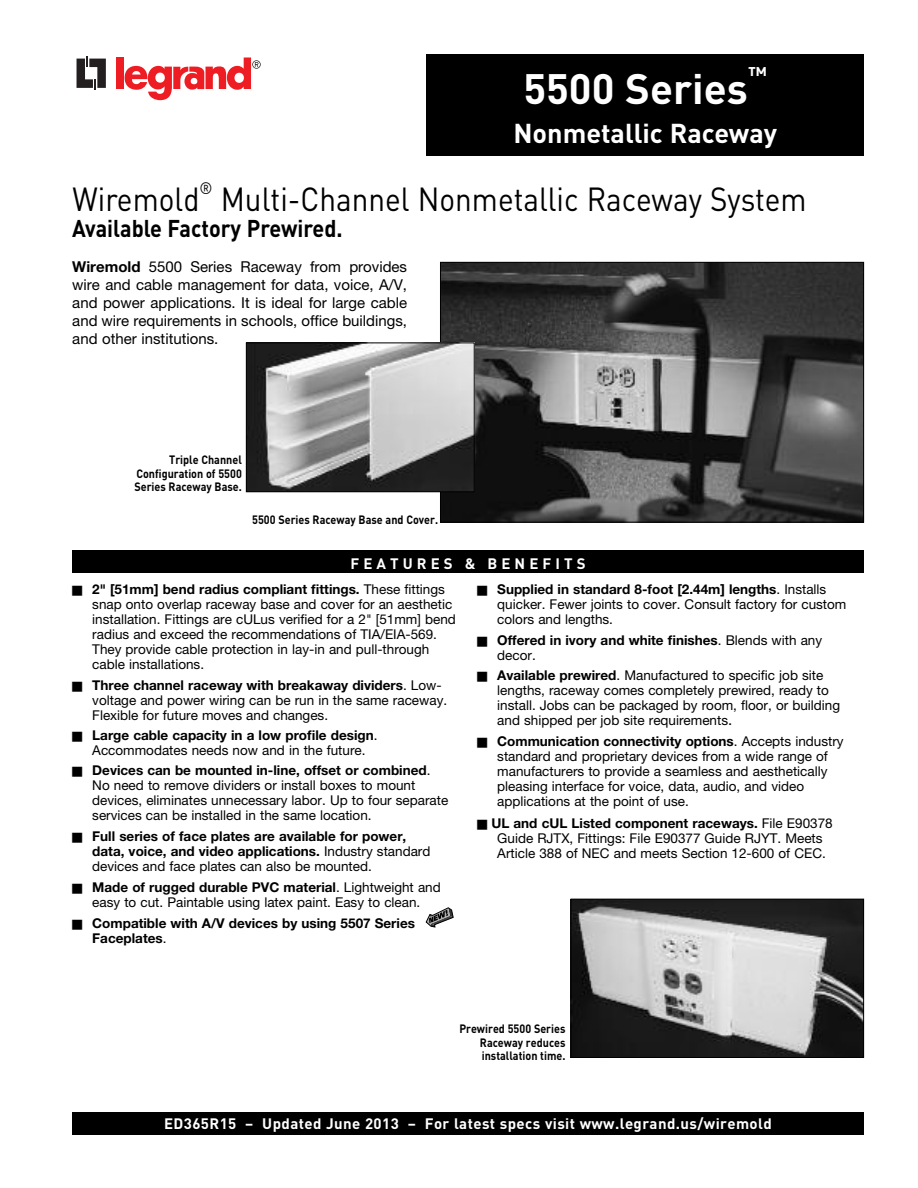
<style>
.page{position:relative;width:918px;height:1188px;background:#fff}
.page>*{position:absolute;margin:0;border:0;box-sizing:border-box;transform-origin:0 0}
.t1{font:700 42px "DIN Pro";color:#fff}
.t2{font:33px "DIN Pro";color:#000;scale:.9 1}
.t3{font:700 27px "DIN Pro";color:#fff}
.t4{font:700 24px "DIN Pro";color:#000;scale:.9 1}
.t5{font:700 21px "DIN Pro";color:#fff}
.t6{font:16.5px "DIN Pro";color:#000;scale:.9 1}
.t7{font:15px/18px "Helvetica Neue";color:#000;text-align:justify}
.t8{font:700 15px "DIN Pro";letter-spacing:.025em;color:#fff}
.t9{font:700 15px "DIN Pro";letter-spacing:.27em;color:#fff}
.t10{font:13.5px/15px "Helvetica Neue";color:#000}
.t11{font:700 13.5px/15px "Helvetica Neue";color:#000}
.t12{font:700 12px/13.5px "DIN Pro";color:#000;text-align:justify;scale:.9 1}
.s1{font-weight:700}
.s2{font-weight:400}
.s3{font-size:15px}
</style>
<div class="page">
<div style="left:72px;top:550px;width:792px;height:22px;background:#000"></div>
<div style="left:427px;top:54px;width:437px;height:101px;background:#000"></div>
<img style="left:442px;top:264px;width:420px;height:257px">
<div style="left:440px;top:262px;width:424px;height:261px;border:1px solid #000"></div>
<img style="left:248px;top:345px;width:225px;height:145px">
<div style="left:246px;top:343px;width:229px;height:149px;border:1px solid #000"></div>
<div style="left:72px;top:1112px;width:792px;height:22px;background:#000"></div>
<img style="left:573px;top:901px;width:289px;height:155px">
<div style="left:571px;top:899px;width:293px;height:159px;border:1px solid #000"></div>
<svg style="left:426px;top:907px;width:28px;height:20px"></svg>
<div style="left:116px;top:57px;width:8px;height:32px;background:#ee1d23"></div>
<svg style="left:125px;top:57px;width:136px;height:43px"></svg>
<svg style="left:77px;top:56px;width:29px;height:34px"></svg>
<h3 class="t5" style="left:748px;top:67px;width:21px">™</h3>
<h1 class="t1" style="left:523px;top:74px;width:226px">5500 Series</h1>
<h3 class="t3" style="left:513px;top:124px;width:265px">Nonmetallic Raceway</h3>
<h2 class="t2" style="left:73px;top:188px;width:143px">Wiremold</h2>
<p class="t6" style="left:200px;top:183px;width:16px">®</p>
<h2 class="t2" style="left:221px;top:188px;width:653px">Multi-Channel Nonmetallic Raceway System</h2>
<h3 class="t4" style="left:72px;top:220px;width:302px">Available Factory Prewired.</h3>
<p class="t7" style="left:72px;top:259px;width:336px"><span class="s1">Wiremold</span> 5500 Series Raceway from provides wire and cable management for data, voice, A/V, and power applications. It is ideal for large cable and wire requirements in schools, office buildings, and other institutions.</p>
<p class="t12" style="left:134px;top:455px;width:121px;text-indent:35px">Triple Channel Configuration of 5500<br>Series Raceway Base.</p>
<p class="t12" style="left:252px;top:514px;width:208px">5500 Series Raceway Base and Cover.</p>
<p class="t9" style="left:350px;top:558px;width:237px">FEATURES &amp; BENEFITS</p>
<p class="t10" style="left:92px;top:583px;width:365px;text-indent:-20px">■ <span class="s1">2" [51mm] bend radius compliant fittings.</span> These fittings snap onto overlap raceway base and cover for an aesthetic installation. Fittings are cULus verified for a 2" [51mm] bend radius and exceed the recommendations of TIA/EIA-569.<br>They provide cable protection in lay-in and pull-through cable installations.</p>
<p class="t10" style="left:92px;top:679px;width:356px;text-indent:-20px">■ <span class="s1">Three channel raceway with breakaway dividers</span>. Low&shy;voltage and power wiring can be run in the same raceway.<br>Flexible for future moves and changes.</p>
<p class="t11" style="left:92px;top:729px;width:287px;text-indent:-20px">■ Large cable capacity in a low profile design<span class="s2">.<br>Accommodates needs now and in the future.</span></p>
<p class="t10" style="left:92px;top:764px;width:358px;text-indent:-20px">■ <span class="s1">Devices can be mounted in-line, offset or combined</span>.<br>No need to remove dividers or install boxes to mount devices, eliminates unnecessary labor. Up to four separate services can be installed in the same location.</p>
<p class="t11" style="left:92px;top:830px;width:340px;text-indent:-20px">■ Full series of face plates are available for power, data, voice, and video applications. <span class="s2">Industry standard devices and face plates can also be mounted.</span></p>
<p class="t10" style="left:72px;top:881px;width:370px;text-align:center">■ <span class="s1">Made of rugged durable PVC material</span>. Lightweight and easy to cut. Paintable using latex paint. Easy to clean.</p>
<p class="t11" style="left:92px;top:917px;width:324px;text-indent:-20px">■ Compatible with A/V devices by using 5507 Series<br>Faceplates<span class="s2">.</span></p>
<p class="t10" style="left:497px;top:583px;width:351px;text-indent:-20px">■ <span class="s1">Supplied in standard 8-foot [2.44m] lengths</span>. Installs quicker. Fewer joints to cover. Consult factory for custom colors and lengths.</p>
<p class="t11" style="left:497px;top:633px;width:326px;text-indent:-20px">■ Offered in ivory and white finishes<span class="s2">. Blends with any decor.</span></p>
<p class="t10" style="left:497px;top:669px;width:344px;text-indent:-20px">■ <span class="s1">Available prewired</span>. Manufactured to specific job site lengths, raceway comes completely prewired, ready to install. Jobs can be packaged by room, floor, or building and shipped per job site requirements<span class="s3">.</span></p>
<p class="t10" style="left:497px;top:735px;width:348px;text-indent:-20px">■ <span class="s1">Communication connectivity options</span>. Accepts industry standard and proprietary devices from a wide range of manufacturers to provide a seamless and aesthetically pleasing interface for voice, data, audio, and video applications at the point of use.</p>
<p class="t10" style="left:497px;top:817px;width:337px;text-indent:-20px">■ <span class="s1">UL and cUL Listed component raceways.</span> File E90378<br>Guide RJTX, Fittings: File E90377 Guide RJYT. Meets<br>Article 388 of NEC and meets Section 12-600 of CEC.</p>
<p class="t12" style="left:480px;top:1023px;width:97px;text-indent:-21px">Prewired 5500 Series Raceway reduces installation time.</p>
<p class="t8" style="left:164px;top:1118px;width:609px">ED365R15 – Updated June 2013 – For latest specs visit www.legrand.us/wiremold</p>
</div>
